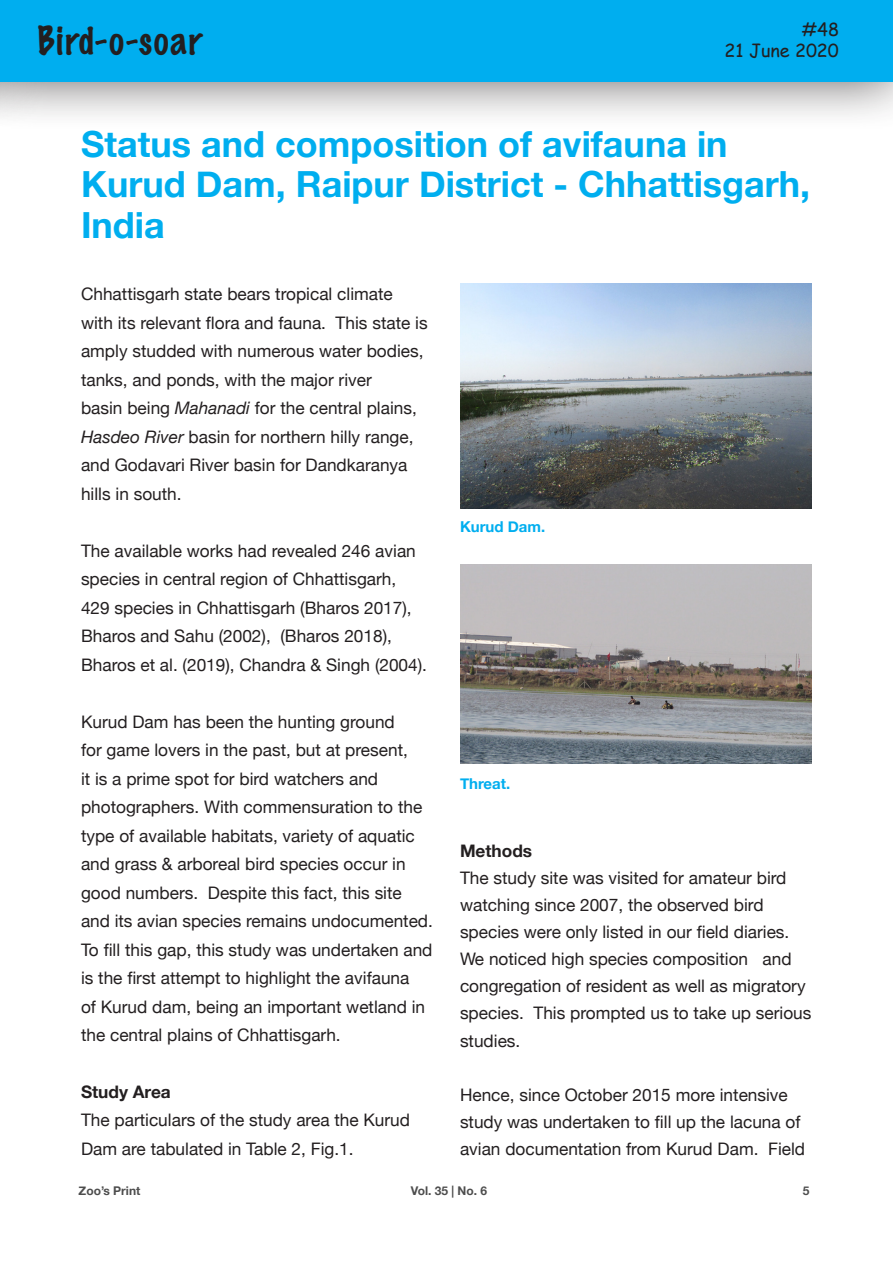
<style>
.page{position:relative;width:893px;height:1263px;background:#fff}
.page>*{position:absolute;margin:0;border:0;box-sizing:border-box;transform-origin:0 0}
.t1{font:700 36px/40.5px "Helvetica Neue";color:#00aeef}
.t2{font:100 36px "Marker Felt";letter-spacing:.045em;color:#231f20}
.t3{font:18px "Comic Sans MS";color:#231f20}
.t4{font:17.25px/28.5px "Helvetica Neue";color:#231f20}
.t5{font:700 17.25px "Helvetica Neue";color:#231f20}
.t6{font:700 15px "Helvetica Neue";color:#00aeef}
.t7{font:700 12px "Helvetica Neue";color:#4d4d4d}
.s1{font-style:italic}
</style>
<div class="page">
<div style="left:0;top:0;width:893px;height:132px;background:#231f20;opacity:.75"></div>
<div style="left:0;top:0;width:893px;height:81px;background:#00aeef"></div>
<img style="left:460px;top:284px;width:352px;height:225px">
<img style="left:460px;top:564px;width:352px;height:200px">
<h1 class="t2" style="left:38px;top:12px;width:166px">Bird-o-soar</h1>
<p class="t3" style="left:802px;top:16px;width:39px">#48</p>
<p class="t3" style="left:725px;top:37px;width:116px">21 June 2020</p>
<p class="t1" style="left:81px;top:124px;width:731px">Status and composition of avifauna in<br>Kurud Dam, Raipur District - Chhattisgarh,<br>India</p>
<p class="t4" style="left:81px;top:281px;width:348px">Chhattisgarh state bears tropical climate with its relevant flora and fauna. This state is amply studded with numerous water bodies, tanks, and ponds, with the major river<br>basin being <span class="s1">Mahanadi</span> for the central plains, <span class="s1">Hasdeo River</span> basin for northern hilly range, and Godavari River basin for Dandkaranya hills in south.</p>
<p class="t4" style="left:81px;top:537px;width:348px">The available works had revealed 246 avian species in central region of Chhattisgarh, 429 species in Chhattisgarh (Bharos 2017), Bharos and Sahu (2002), (Bharos 2018), Bharos et al. (2019), Chandra &amp; Singh (2004).</p>
<p class="t4" style="left:81px;top:708px;width:353px">Kurud Dam has been the hunting ground<br>for game lovers in the past, but at present,<br>it is a prime spot for bird watchers and photographers. With commensuration to the type of available habitats, variety of aquatic and grass &amp; arboreal bird species occur in good numbers. Despite this fact, this site and its avian species remains undocumented.<br>To fill this gap, this study was undertaken and is the first attempt to highlight the avifauna<br>of Kurud dam, being an important wetland in the central plains of Chhattisgarh.</p>
<p class="t5" style="left:81px;top:1078px;width:91px">Study Area</p>
<p class="t4" style="left:81px;top:1107px;width:331px">The particulars of the study area the Kurud<br>Dam are tabulated in Table 2, Fig.1.</p>
<p class="t6" style="left:460px;top:514px;width:87px">Kurud Dam.</p>
<p class="t6" style="left:460px;top:771px;width:52px">Threat.</p>
<p class="t5" style="left:460px;top:837px;width:74px">Methods</p>
<p class="t4" style="left:460px;top:865px;width:353px;line-height:27.2px">The study site was visited for amateur bird watching since 2007, the observed bird species were only listed in our field diaries.<br>We noticed high species composition and congregation of resident as well as migratory species. This prompted us to take up serious studies.</p>
<p class="t4" style="left:460px;top:1082px;width:347px;line-height:27.2px">Hence, since October 2015 more intensive study was undertaken to fill up the lacuna of avian documentation from Kurud Dam. Field</p>
<p class="t7" style="left:79px;top:1181px;width:63px">Zoo’s Print</p>
<p class="t7" style="left:411px;top:1181px;width:78px">Vol. 35 | No. 6</p>
<p class="t7" style="left:803px;top:1181px;width:8px">5</p>
</div>
